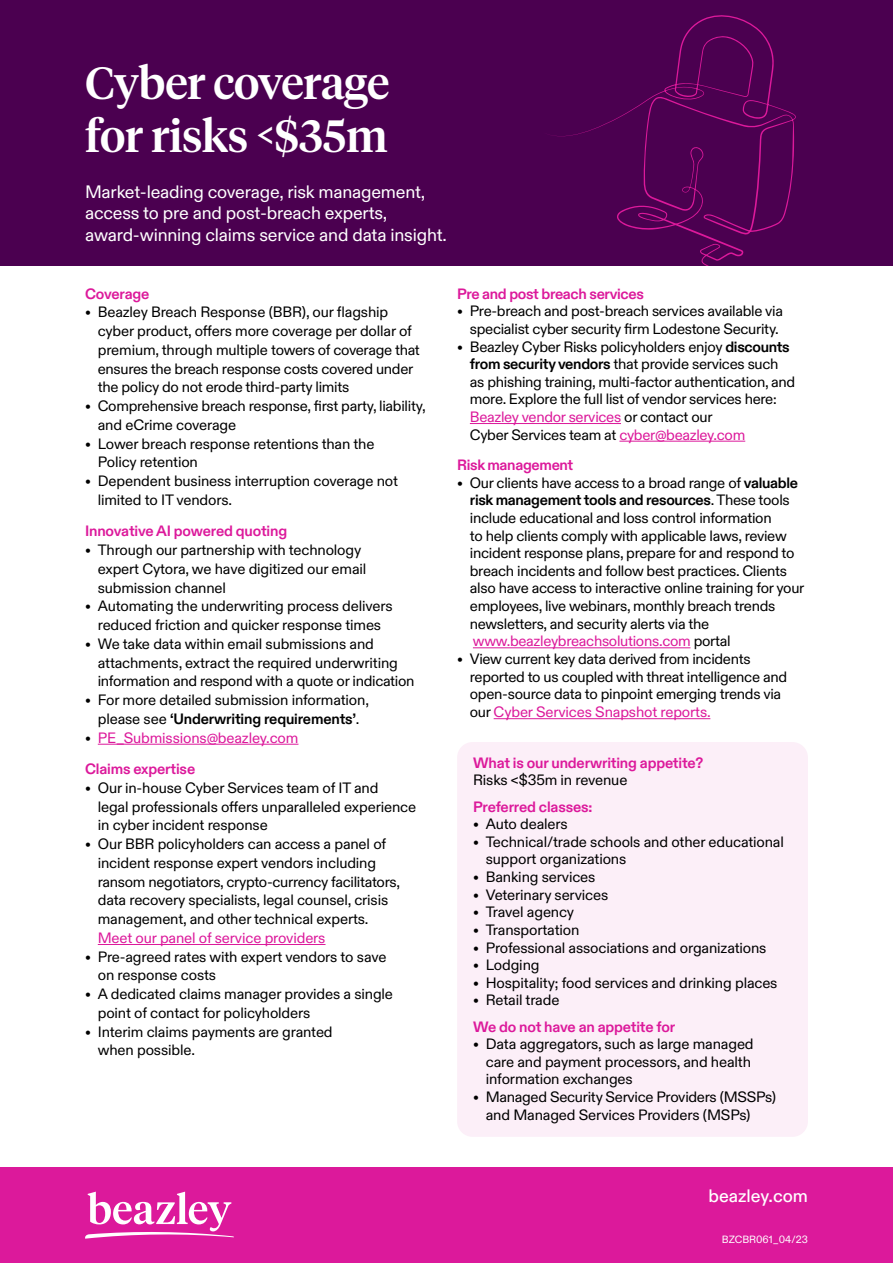
<style>
.page{position:relative;width:893px;height:1263px;background:#fff}
.page>*{position:absolute;margin:0;border:0;box-sizing:border-box;transform-origin:0 0}
.t1{font:500 45px/52.5px "Tiempos Headline";letter-spacing:-.01em;color:#fff}
.t2{font:18px/21.6px "ABC Diatype";letter-spacing:-.01em;color:#fff}
.t3{font:500 18px "ABC Diatype";color:#fff}
.t4{font:15px/18.8px "ABC Diatype";letter-spacing:-.015em;color:#000}
.t5{font:700 15px "ABC Diatype";letter-spacing:-.01em;color:#dc199b}
.t6{font:15px/31.5px "ABC Diatype";letter-spacing:-.01em;color:#dc199b}
.t7{font:10.5px "ABC Diatype";color:#fff}
.s1{font-weight:700}
.s2{color:#000}
.s3{color:#dc199b}
</style>
<div class="page">
<div style="left:0;top:1167px;width:893px;height:96px;background:#dc199b"></div>
<div style="left:0;top:0;width:893px;height:266px;background:#4b0050"></div>
<svg style="left:551px;top:15px;width:245px;height:251px"></svg>
<hr style="left:98px;top:744px;width:200px;height:1px;background:#dc199b">
<hr style="left:98px;top:944px;width:228px;height:1px;background:#dc199b">
<hr style="left:470px;top:423px;width:151px;height:1px;background:#dc199b">
<hr style="left:619px;top:441px;width:126px;height:1px;background:#dc199b">
<hr style="left:473px;top:647px;width:217px;height:1px;background:#dc199b">
<hr style="left:494px;top:718px;width:216px;height:1px;background:#dc199b">
<svg style="left:85px;top:1191px;width:149px;height:48px"></svg>
<div style="left:457px;top:742px;width:351px;height:395px;background:#fceff8;border-radius:15px"></div>
<h1 class="t1" style="left:85px;top:55px;width:306px">Cyber coverage for risks &lt;$35m</h1>
<p class="t2" style="left:85px;top:179px;width:363px">Market-leading coverage, risk management, access to pre and post-breach experts, award-winning claims service and data insight.</p>
<p class="t5" style="left:85px;top:282px;width:66px">Coverage</p>
<p class="t4" style="left:98px;top:302px;width:324px;text-indent:-13px">• Beazley Breach Response (BBR), our flagship cyber product, offers more coverage per dollar of premium, through multiple towers of coverage that ensures the breach response costs covered under the policy do not erode third-party limits</p>
<p class="t4" style="left:98px;top:396px;width:329px;text-indent:-13px">• Comprehensive breach response, first party, liability, and eCrime coverage</p>
<p class="t4" style="left:98px;top:433px;width:278px;text-indent:-13px">• Lower breach response retentions than the<br>Policy retention</p>
<p class="t4" style="left:98px;top:471px;width:302px;text-indent:-13px">• Dependent business interruption coverage not limited to IT vendors.</p>
<p class="t5" style="left:85px;top:520px;width:204px">Innovative AI powered quoting</p>
<p class="t4" style="left:98px;top:540px;width:270px;text-indent:-13px">• Through our partnership with technology expert Cytora, we have digitized our email submission channel</p>
<p class="t4" style="left:85px;top:596px;width:309px;text-align:center">• Automating the underwriting process delivers reduced friction and quicker response times</p>
<p class="t4" style="left:98px;top:633px;width:318px;text-indent:-13px">• We take data within email submissions and attachments, extract the required underwriting information and respond with a quote or indication</p>
<p class="t4" style="left:85px;top:690px;width:285px;text-align:center">• For more detailed submission information, please see <span class="s1">‘Underwriting requirements’</span>.</p>
<p class="t6" style="left:85px;top:721px;width:215px"><span class="s2">•</span> PE_Submissions@beazley.com<br><span class="s1">Claims expertise</span></p>
<p class="t4" style="left:98px;top:777px;width:320px;text-indent:-13px">• Our in-house Cyber Services team of IT and<br>legal professionals offers unparalleled experience in cyber incident response</p>
<p class="t4" style="left:98px;top:834px;width:304px;text-indent:-13px">• Our BBR policyholders can access a panel of incident response expert vendors including ransom negotiators, crypto-currency facilitators, data recovery specialists, legal counsel, crisis management, and other technical experts.</p>
<p class="t6" style="left:98px;top:921px;width:229px">Meet our panel of service providers</p>
<p class="t4" style="left:98px;top:946px;width:290px;text-indent:-13px">• Pre-agreed rates with expert vendors to save on response costs</p>
<p class="t4" style="left:98px;top:984px;width:297px;text-indent:-13px">• A dedicated claims manager provides a single point of contact for policyholders</p>
<p class="t4" style="left:98px;top:1021px;width:236px;text-indent:-13px">• Interim claims payments are granted when possible.</p>
<p class="t5" style="left:457px;top:282px;width:188px">Pre and post breach services</p>
<p class="t4" style="left:457px;top:301px;width:327px;line-height:17.7px;text-align:center">• Pre-breach and post-breach services available via specialist cyber security firm Lodestone Security.</p>
<p class="t4" style="left:470px;top:336px;width:327px;line-height:17.7px;text-indent:-13px">• Beazley Cyber Risks policyholders enjoy <span class="s1">discounts from security vendors</span> that provide services such as phishing training, multi-factor authentication, and more. Explore the full list of vendor services here:<br><span class="s3">Beazley vendor services</span> or contact our<br>Cyber Services team at <span class="s3">cyber@beazley.com</span></p>
<p class="t5" style="left:457px;top:453px;width:118px">Risk management</p>
<p class="t4" style="left:470px;top:473px;width:336px;line-height:17.5px;text-indent:-13px">• Our clients have access to a broad range of <span class="s1">valuable risk management tools and resources</span>. These tools include educational and loss control information<br>to help clients comply with applicable laws, review incident response plans, prepare for and respond to breach incidents and follow best practices. Clients also have access to interactive online training for your employees, live webinars, monthly breach trends newsletters, and security alerts via the <span class="s3">www.beazleybreachsolutions.com</span> portal</p>
<p class="t4" style="left:470px;top:649px;width:319px;line-height:17.7px;text-indent:-13px">• View current key data derived from incidents reported to us coupled with threat intelligence and open-source data to pinpoint emerging trends via our <span class="s3">Cyber Services Snapshot reports.</span></p>
<p class="t5" style="left:473px;top:751px;width:232px">What is our underwriting appetite?</p>
<p class="t4" style="left:473px;top:770px;width:156px">Risks &lt;$35m in revenue</p>
<p class="t5" style="left:473px;top:795px;width:121px">Preferred classes:</p>
<p class="t4" style="left:473px;top:813px;width:96px">• Auto dealers</p>
<p class="t4" style="left:486px;top:832px;width:300px;line-height:17.7px;text-indent:-13px">• Technical/trade schools and other educational support organizations</p>
<p class="t4" style="left:473px;top:866px;width:124px">• Banking services</p>
<p class="t4" style="left:473px;top:884px;width:137px">• Veterinary services</p>
<p class="t4" style="left:473px;top:902px;width:103px">• Travel agency</p>
<p class="t4" style="left:473px;top:919px;width:108px">• Transportation</p>
<p class="t4" style="left:473px;top:937px;width:295px">• Professional associations and organizations</p>
<p class="t4" style="left:473px;top:954px;width:68px">• Lodging</p>
<p class="t4" style="left:473px;top:972px;width:306px">• Hospitality; food services and drinking places</p>
<p class="t4" style="left:473px;top:990px;width:88px">• Retail trade</p>
<p class="t5" style="left:473px;top:1015px;width:204px">We do not have an appetite for</p>
<p class="t4" style="left:486px;top:1034px;width:269px;line-height:17.5px;text-indent:-13px">• Data aggregators, such as large managed care and payment processors, and health information exchanges</p>
<p class="t4" style="left:486px;top:1087px;width:292px;line-height:17.7px;text-indent:-13px">• Managed Security Service Providers (MSSPs) and Managed Services Providers (MSPs)</p>
<p class="t3" style="left:708px;top:1182px;width:101px">beazley.com</p>
<p class="t7" style="left:722px;top:1231px;width:88px">BZCBR061_04/23</p>
</div>
